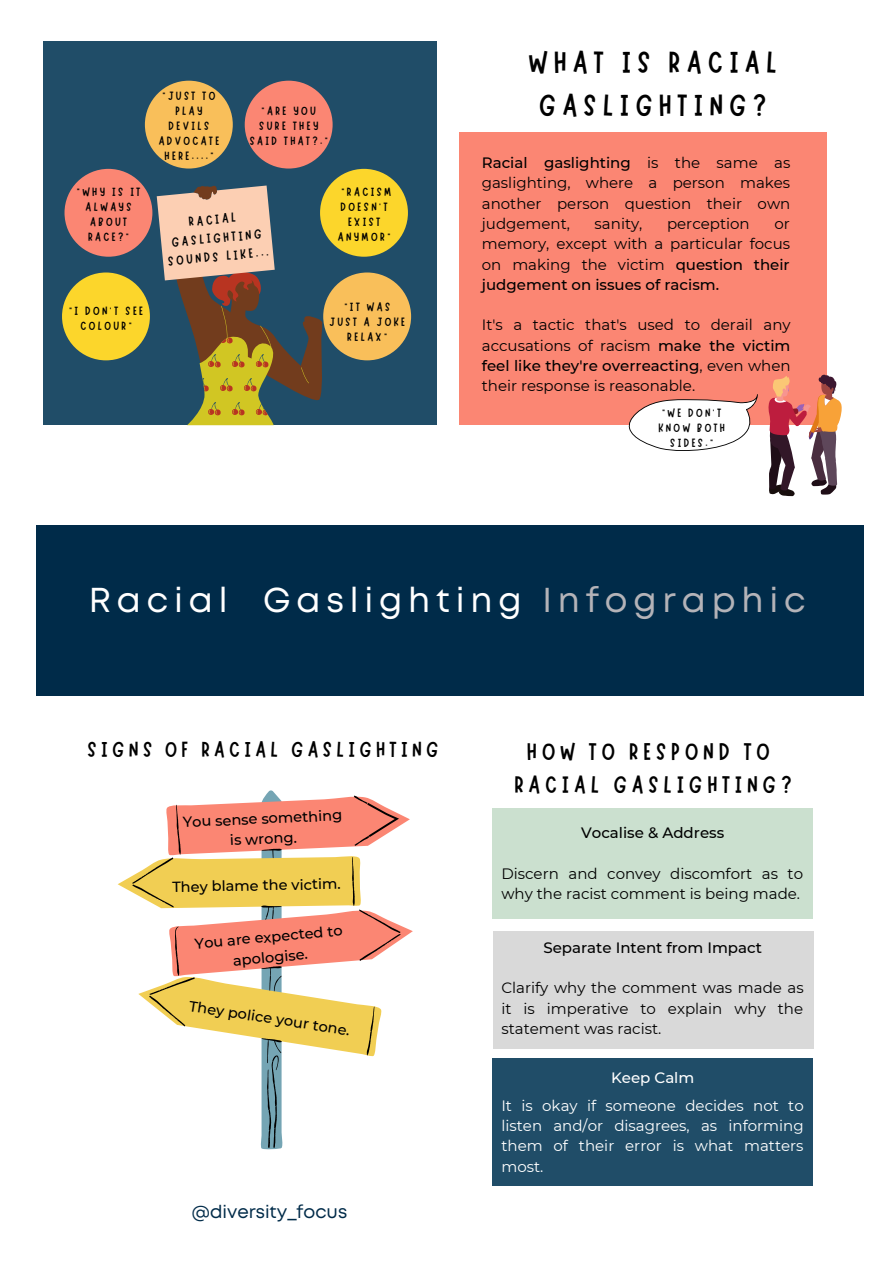
<style>
.page{position:relative;width:894px;height:1264px;background:#fff}
.page>*{position:absolute;margin:0;border:0;box-sizing:border-box;transform-origin:0 0}
.t1{font:34.5px "Mont";letter-spacing:.17em;color:#fff}
.t2{font:30.75px/43px "Marykate";letter-spacing:.2em;color:#000;text-align:center}
.t3{font:24.15px "Marykate";letter-spacing:.2em;color:#000}
.t4{font:21.9px "Marykate";letter-spacing:.2em;color:#000}
.t5{font:18px "Mont";color:#002b49}
.t6{font:15px/20.2px "Montserrat";color:#000;text-align:justify}
.t7{font:15px/20.2px "Montserrat";color:#fff;text-align:justify}
.t8{font:500 15px "Montserrat";color:#000}
.t9{font:500 15px "Montserrat";color:#fff}
.t10{font:500 14.55px/20.2px "Montserrat";color:#000;text-align:center}
.t11{font:13.35px "Marykate";color:#000}
.t12{font:12px/15px "Marykate";letter-spacing:.2em;color:#000;text-align:center}
.s1{font-weight:500}
.s2{color:#b4b3b8}
</style>
<div class="page">
<div style="left:43px;top:42px;width:393px;height:383px;background:#204d68"></div>
<div style="left:245px;top:81px;width:87px;height:87px;background:#fb8673;border-radius:50%"></div>
<div style="left:320px;top:169px;width:88px;height:88px;background:#fcd62b;border-radius:50%"></div>
<div style="left:323px;top:272px;width:88px;height:88px;background:#f9bf5a;border-radius:50%"></div>
<div style="left:145px;top:81px;width:88px;height:87px;background:#f9bf5a;border-radius:50%"></div>
<div style="left:64px;top:169px;width:88px;height:88px;background:#fb8673;border-radius:50%"></div>
<div style="left:62px;top:272px;width:88px;height:88px;background:#fcd62b;border-radius:50%"></div>
<svg style="left:157px;top:185px;width:165px;height:240px"></svg>
<div style="left:459px;top:132px;width:367px;height:293px;background:#fb8673"></div>
<svg style="left:628px;top:375px;width:213px;height:121px"></svg>
<svg style="left:132px;top:795px;width:268px;height:231px"></svg>
<svg style="left:175px;top:804px;width:199px;height:343px"></svg>
<div style="left:492px;top:808px;width:320px;height:110px;background:#cbe0cf"></div>
<div style="left:493px;top:931px;width:320px;height:117px;background:#d9d9d9"></div>
<div style="left:492px;top:1057px;width:320px;height:128px;background:#204d68"></div>
<div style="left:36px;top:526px;width:826px;height:170px;background:#002b49"></div>
<p class="t12" style="left:159px;top:87px;width:62px">“JUST TO<br>PLAY<br>DEVILS<br>ADVOCATE<br>HERE....”</p>
<p class="t12" style="left:250px;top:102px;width:78px">“ARE YOU<br>SURE THEY<br>SAID THAT?.”</p>
<p class="t12" style="left:77px;top:183px;width:65px">“WHY IS IT<br>ALWAYS<br>ABOUT<br>RACE?”</p>
<p class="t12" style="left:337px;top:183px;width:55px">“RACISM<br>DOESN'T<br>EXIST<br>ANYMOR”</p>
<p class="t11" style="left:188px;top:213px;width:49px;rotate:-5deg">RACIAL</p>
<p class="t11" style="left:171px;top:233px;width:92px;rotate:-5deg">GASLIGHTING</p>
<p class="t11" style="left:167px;top:252px;width:102px;rotate:-5deg">SOUNDS LIKE...</p>
<p class="t12" style="left:69px;top:302px;width:76px">“I DON'T SEE<br>COLOUR”</p>
<p class="t12" style="left:329px;top:298px;width:77px">“IT WAS<br>JUST A JOKE<br>RELAX”</p>
<p class="t2" style="left:528px;top:37px;width:250px">WHAT IS RACIAL<br>GASLIGHTING?</p>
<p class="t6" style="left:481px;top:153px;width:310px"><span class="s1">Racial gaslighting</span> is the same as gaslighting, where a person makes another person question their own judgement,</p>
<p class="t6" style="left:594px;top:213px;width:49px">sanity,</p>
<p class="t6" style="left:667px;top:213px;width:84px">perception</p>
<p class="t6" style="left:481px;top:213px;width:310px;text-indent:292px">or memory, except with a particular focus on making the victim <span class="s1">question their judgement on issues of racism.</span></p>
<p class="t6" style="left:481px;top:315px;width:310px">It's a tactic that's used to derail any accusations of racism <span class="s1">make the victim feel like they're overreacting</span>, even when their response is reasonable.</p>
<p class="t12" style="left:658px;top:404px;width:68px">“WE DON'T<br>KNOW BOTH<br>SIDES.”</p>
<p class="t1" style="left:89px;top:587px;width:718px">Racial Gaslighting <span class="s2">Infographic</span></p>
<p class="t4" style="left:87px;top:735px;width:352px">SIGNS OF RACIAL GASLIGHTING</p>
<p class="t10" style="left:182px;top:812px;width:161px;rotate:-3deg">You sense something is wrong.</p>
<p class="t10" style="left:172px;top:876px;width:170px;rotate:-1deg">They blame the victim.</p>
<p class="t10" style="left:194px;top:933px;width:150px;rotate:-5deg">You are expected to apologise.</p>
<p class="t10" style="left:191px;top:995px;width:164px;rotate:9deg">They police your tone.</p>
<p class="t5" style="left:192px;top:1205px;width:157px">@diversity_focus</p>
<p class="t3" style="left:527px;top:735px;width:244px">HOW TO RESPOND TO</p>
<p class="t3" style="left:514px;top:769px;width:279px">RACIAL GASLIGHTING?</p>
<p class="t8" style="left:581px;top:823px;width:145px">Vocalise &amp; Address</p>
<p class="t6" style="left:501px;top:863px;width:303px">Discern and convey discomfort as to why the racist comment is being made.</p>
<p class="t8" style="left:543px;top:938px;width:220px">Separate Intent from Impact</p>
<p class="t6" style="left:501px;top:977px;width:304px">Clarify why the comment was made as it is imperative to explain why the statement was racist.</p>
<p class="t9" style="left:611px;top:1068px;width:85px">Keep Calm</p>
<p class="t7" style="left:501px;top:1095px;width:304px">It is okay if someone decides not to listen and/or disagrees, as informing them of their error is what matters most.</p>
</div>
